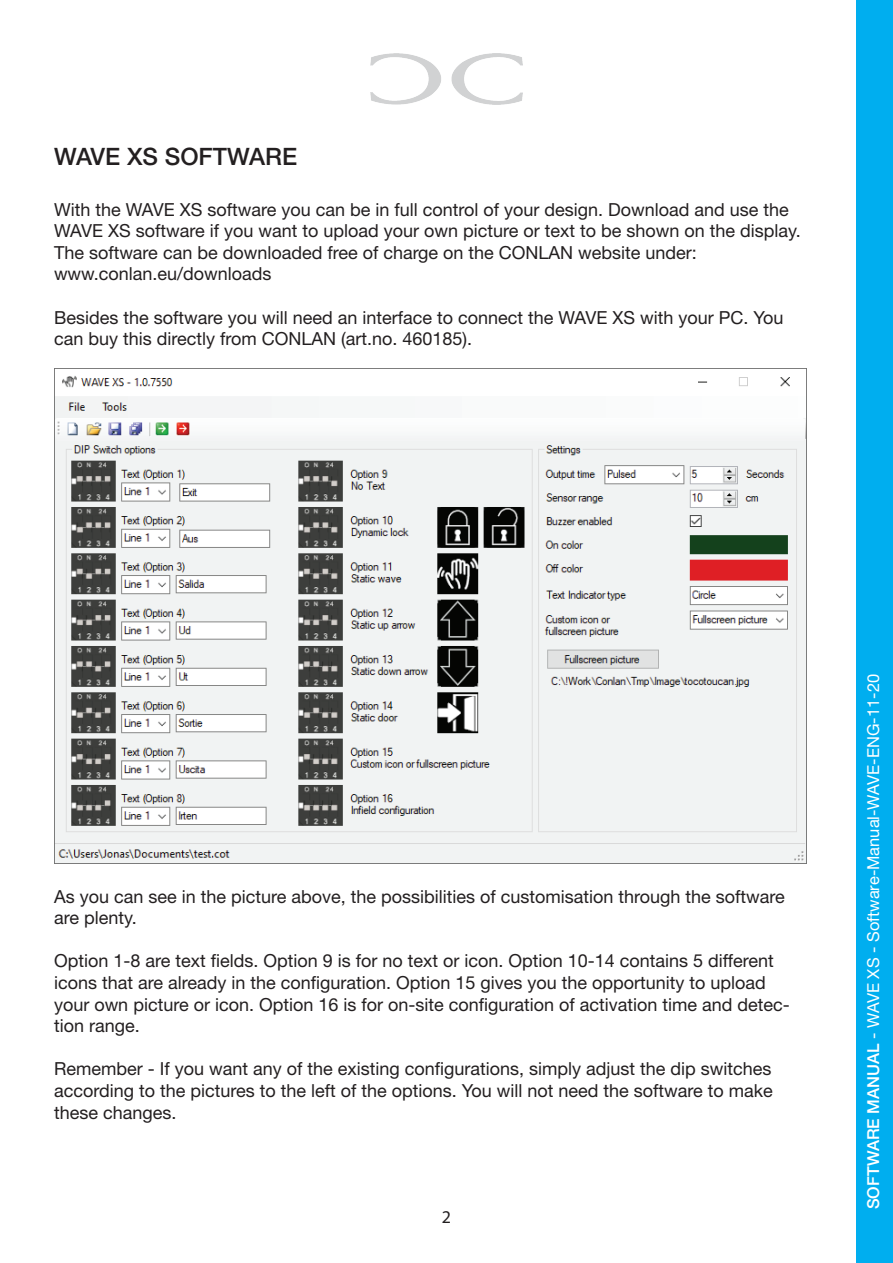
<style>
.page{position:relative;width:893px;height:1263px;background:#fff}
.page>*{position:absolute;margin:0;border:0;box-sizing:border-box;transform-origin:0 0}
.t1{font:500 24px "Helvetica Neue LT Std";color:#231f20}
.t2{font:18px/21.6px "Helvetica Neue LT Std";color:#231f20}
.t3{font:18px "Myriad Pro";color:#231f20}
.t4{font:16.5px "Helvetica Neue LT Std";color:#fff}
.s1{font-weight:500}
</style>
<div class="page">
<img style="left:371px;top:54px;width:151px;height:50px">
<img style="left:54px;top:368px;width:753px;height:496px">
<div style="left:856px;top:0;width:37px;height:1263px;background:#00aeef"></div>
<h1 class="t1" style="left:54px;top:142px;width:245px">WAVE XS SOFTWARE</h1>
<p class="t2" style="left:54px;top:198px;width:748px">With the WAVE XS software you can be in full control of your design. Download and use the WAVE XS software if you want to upload your own picture or text to be shown on the display.<br>The software can be downloaded free of charge on the CONLAN website under: www.conlan.eu/downloads</p>
<p class="t2" style="left:54px;top:306px;width:731px">Besides the software you will need an interface to connect the WAVE XS with your PC. You can buy this directly from CONLAN (art.no. 460185).</p>
<p class="t2" style="left:54px;top:885px;width:732px">As you can see in the picture above, the possibilities of customisation through the software are plenty.</p>
<p class="t2" style="left:54px;top:950px;width:737px">Option 1-8 are text fields. Option 9 is for no text or icon. Option 10-14 contains 5 different icons that are already in the configuration. Option 15 gives you the opportunity to upload your own picture or icon. Option 16 is for on-site configuration of activation time and detec&shy;tion range.</p>
<p class="t2" style="left:54px;top:1058px;width:720px;text-align:justify">Remember - If you want any of the existing configurations, simply adjust the dip switches according to the pictures to the left of the options. You will not need the software to make these changes.</p>
<p class="t3" style="left:442px;top:1205px;width:11px">2</p>
<p class="t4" style="left:863px;top:1209px;width:537px;rotate:-90deg"><span class="s1">SOFTWARE MANUAL</span> - WAVE XS - Software-Manual-WAVE-ENG-11-20</p>
</div>
